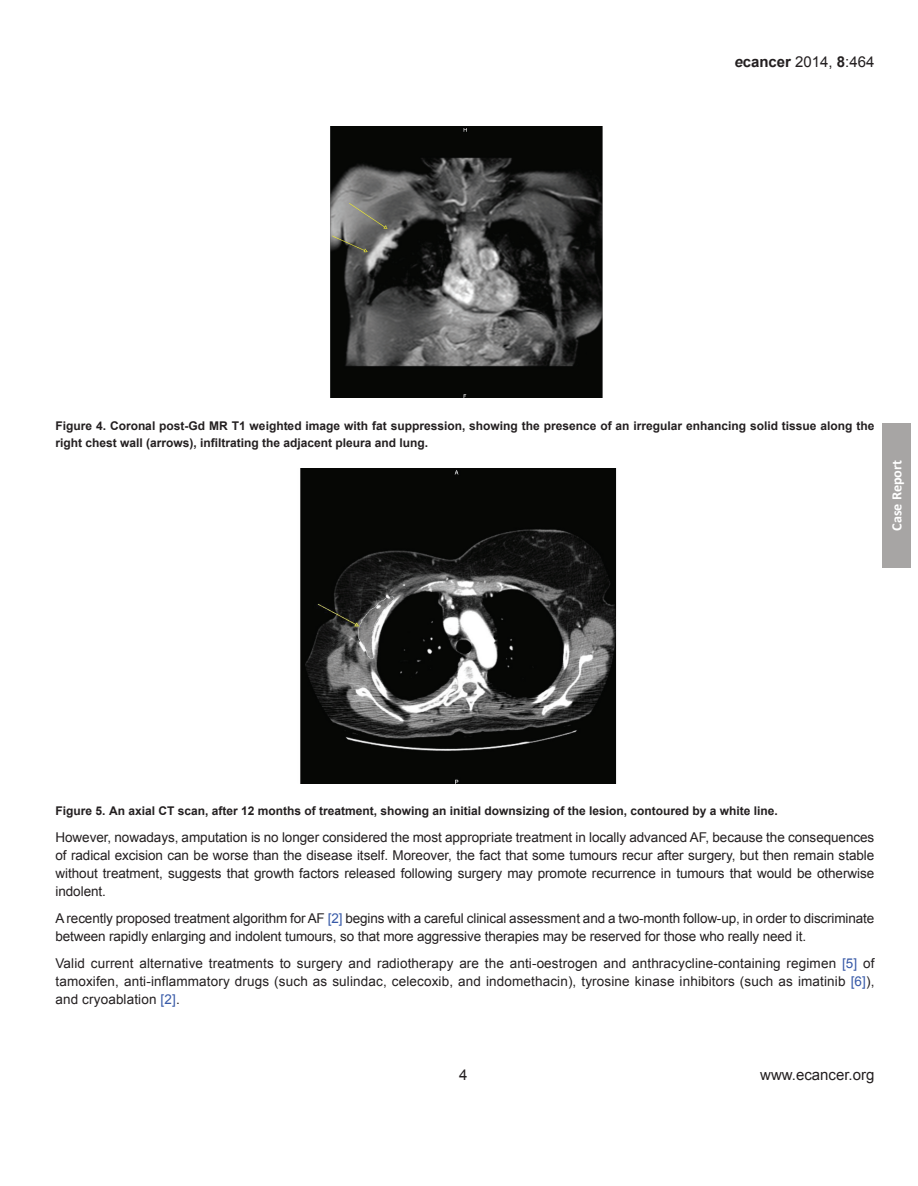
<style>
.page{position:relative;width:918px;height:1186px;background:#fff}
.page>*{position:absolute;margin:0;border:0;box-sizing:border-box;transform-origin:0 0}
.t1{font:15px "Arial";color:#231f20}
.t2{font:700 14.25px "Calibri";color:#fff}
.t3{font:13.5px/18px "Arial";letter-spacing:-.01em;color:#231f20;text-align:justify}
.t4{font:700 12px/16.5px "Arial";color:#231f20}
.s1{font-weight:700;font-style:italic}
.s2{font-weight:700}
.s3{color:#3759a7}
</style>
<div class="page">
<div style="left:882px;top:423px;width:29px;height:144px;background:#a7a5a4"></div>
<img style="left:330px;top:126px;width:273px;height:272px">
<img style="left:300px;top:468px;width:317px;height:315px">
<p class="t1" style="left:734px;top:52px;width:142px"><span class="s1">e</span><span class="s2">cancer</span> 2014, <span class="s2">8</span>:464</p>
<p class="t4" style="left:56px;top:418px;width:820px">Figure 4. Coronal post-Gd MR T1 weighted image with fat suppression, showing the presence of an irregular enhancing solid tissue along the right chest wall (arrows), infiltrating the adjacent pleura and lung.</p>
<p class="t2" style="left:888px;top:531px;width:72px;rotate:-90deg">Case Report</p>
<p class="t4" style="left:56px;top:803px;width:724px">Figure 5. An axial CT scan, after 12 months of treatment, showing an initial downsizing of the lesion, contoured by a white line.</p>
<p class="t3" style="left:56px;top:829px;width:820px">However, nowadays, amputation is no longer considered the most appropriate treatment in locally advanced AF, because the consequences of radical excision can be worse than the disease itself. Moreover, the fact that some tumours recur after surgery, but then remain stable without treatment, suggests that growth factors released following surgery may promote recurrence in tumours that would be otherwise indolent.</p>
<p class="t3" style="left:56px;top:910px;width:820px">A recently proposed treatment algorithm for AF <span class="s3">[2]</span> begins with a careful clinical assessment and a two-month follow-up, in order to discriminate between rapidly enlarging and indolent tumours, so that more aggressive therapies may be reserved for those who really need it.</p>
<p class="t3" style="left:56px;top:955px;width:821px">Valid current alternative treatments to surgery and radiotherapy are the anti-oestrogen and anthracycline-containing regimen <span class="s3">[5]</span> of tamoxifen, anti-inflammatory drugs (such as sulindac, celecoxib, and indomethacin), tyrosine kinase inhibitors (such as imatinib <span class="s3">[6]</span>), and cryoablation <span class="s3">[2]</span>.</p>
<p class="t1" style="left:459px;top:1065px;width:10px">4</p>
<p class="t1" style="left:760px;top:1065px;width:116px">www.ecancer.org</p>
</div>
